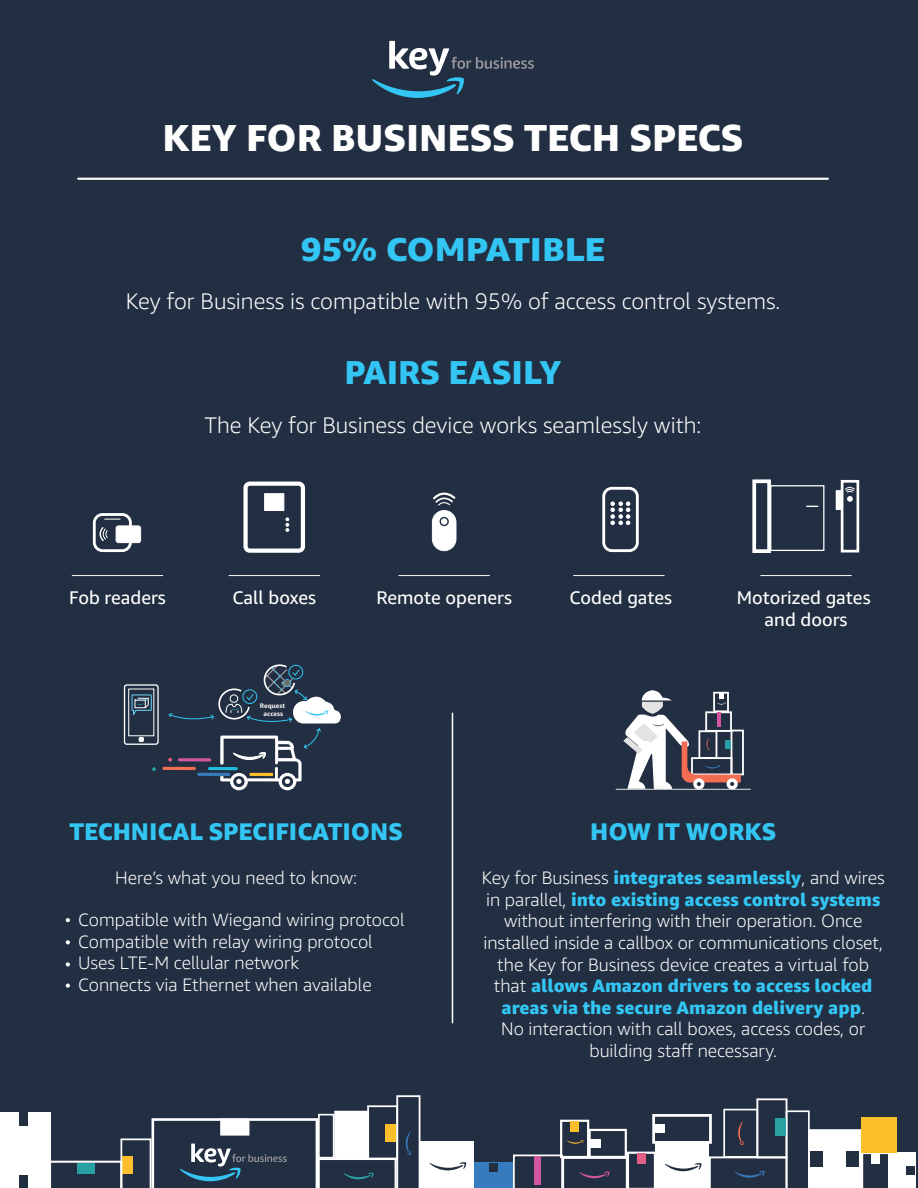
<style>
.page{position:relative;width:918px;height:1188px;background:#222e41}
.page>*{position:absolute;margin:0;border:0;box-sizing:border-box;transform-origin:0 0}
.t1{font:800 37.5px "Amazon Ember";color:#fff}
.t2{font:800 33px "Amazon Ember";color:#33c5f3;scale:1.06 1}
.t3{font:800 33px "Amazon Ember";color:#33c5f3}
.t4{font:800 24px "Amazon Ember";color:#33c5f3}
.t5{font:300 22.5px "Amazon Ember";color:#fff}
.t6{font:18.3px/22px "Amazon Ember";color:#fff;text-align:center}
.t7{font:300 18px/21.6px "Amazon Ember";color:#fff;text-align:center}
.t8{font:700 6.6px/7.8px "Amazon Ember";color:#fff;text-align:center}
.s1{font-weight:800;color:#33c5f3}
</style>
<div class="page">
<svg style="left:372px;top:41px;width:162px;height:57px"></svg>
<div style="left:656px;top:1142px;width:53px;height:46px;background:#fff"></div>
<svg style="left:665px;top:1163px;width:37px;height:8px"></svg>
<div style="left:420px;top:1141px;width:54px;height:47px;background:#fff"></div>
<svg style="left:429px;top:1162px;width:38px;height:8px"></svg>
<div style="left:723px;top:1109px;width:35px;height:49px;border:2px solid #fff"></div>
<div style="left:756px;top:1098px;width:31px;height:60px;border:2px solid #fff"></div>
<div style="left:0;top:1112px;width:50px;height:76px;background:#fff"></div>
<svg style="left:567px;top:1140px;width:17px;height:4px"></svg>
<div style="left:560px;top:1120px;width:29px;height:38px;border:2px solid #fff"></div>
<div style="left:570px;top:1121px;width:9px;height:11px;background:#fdbe2c"></div>
<div style="left:589px;top:1129px;width:38px;height:29px;border:2px solid #fff"></div>
<div style="left:590px;top:1139px;width:11px;height:9px;background:#fff"></div>
<div style="left:652px;top:1114px;width:60px;height:30px;border:3px solid #fff"></div>
<div style="left:654px;top:1125px;width:11px;height:8px;background:#fff"></div>
<svg style="left:709px;top:1110px;width:180px;height:78px"></svg>
<div style="left:871px;top:1153px;width:9px;height:11px;background:#fff"></div>
<div style="left:889px;top:1152px;width:27px;height:36px;background:#fff"></div>
<div style="left:862px;top:1117px;width:35px;height:35px;background:#fdbe2c"></div>
<div style="left:810px;top:1151px;width:12px;height:16px;background:#222f41"></div>
<div style="left:847px;top:1151px;width:12px;height:16px;background:#222f41"></div>
<div style="left:906px;top:1167px;width:9px;height:8px;background:#222f41"></div>
<div style="left:475px;top:1162px;width:38px;height:26px;background:#377bbf"></div>
<div style="left:489px;top:1163px;width:8px;height:9px;background:#222f41"></div>
<div style="left:19px;top:1112px;width:8px;height:14px;background:#222f41"></div>
<div style="left:19px;top:1175px;width:8px;height:13px;background:#222f41"></div>
<svg style="left:513px;top:1152px;width:143px;height:36px"></svg>
<svg style="left:50px;top:1095px;width:370px;height:93px"></svg>
<div style="left:731px;top:730px;width:13px;height:45px;border:2px solid #fff"></div>
<svg style="left:623px;top:690px;width:118px;height:99px"></svg>
<hr style="left:616px;top:789px;width:135px;height:1px;background:#e2e3e2">
<svg style="left:152px;top:767px;width:4px;height:4px"></svg>
<svg style="left:162px;top:664px;width:179px;height:126px"></svg>
<div style="left:124px;top:684px;width:35px;height:61px;border:1px solid #fff;border-radius:2px"></div>
<div style="left:128px;top:689px;width:26px;height:47px;border:1px solid #fff"></div>
<svg style="left:139px;top:737px;width:5px;height:5px"></svg>
<svg style="left:131px;top:694px;width:21px;height:21px"></svg>
<div style="left:93px;top:513px;width:39px;height:39px;border:3px solid #fff;border-radius:8px"></div>
<svg style="left:104px;top:519px;width:16px;height:1px"></svg>
<svg style="left:99px;top:527px;width:9px;height:14px"></svg>
<div style="left:116px;top:526px;width:25px;height:17px;background:#fff;border-radius:2px"></div>
<div style="left:116px;top:526px;width:25px;height:17px;border:1px solid #fff;border-radius:2px"></div>
<div style="left:243px;top:482px;width:62px;height:71px;border:4px solid #fff;border-radius:4px"></div>
<div style="left:264px;top:493px;width:20px;height:18px;background:#fff;border:1px solid #fff"></div>
<svg style="left:286px;top:518px;width:3px;height:14px"></svg>
<svg style="left:433px;top:492px;width:23px;height:14px"></svg>
<div style="left:432px;top:511px;width:24px;height:40px;background:#fff;border-radius:12px"></div>
<div style="left:432px;top:510px;width:24px;height:41px;border:1px solid #fff;border-radius:12px"></div>
<div style="left:440px;top:517px;width:9px;height:9px;border:1px solid #222e41;border-radius:50%"></div>
<hr style="left:72px;top:575px;width:91px;height:1px;background:#fff">
<hr style="left:229px;top:575px;width:91px;height:1px;background:#fff">
<hr style="left:399px;top:575px;width:91px;height:1px;background:#fff">
<hr style="left:78px;top:178px;width:750px;height:2px;background:#fff">
<hr style="left:573px;top:575px;width:92px;height:1px;background:#fff">
<hr style="left:760px;top:575px;width:92px;height:1px;background:#fff">
<svg style="left:66px;top:918px;width:4px;height:4px"></svg>
<svg style="left:66px;top:940px;width:4px;height:4px"></svg>
<svg style="left:66px;top:962px;width:4px;height:5px"></svg>
<svg style="left:66px;top:984px;width:4px;height:4px"></svg>
<div style="left:602px;top:487px;width:37px;height:65px;border:3px solid #fff;border-radius:8px"></div>
<svg style="left:611px;top:502px;width:19px;height:23px"></svg>
<hr style="left:452px;top:713px;width:1px;height:310px;background:#fff">
<svg style="left:845px;top:486px;width:10px;height:7px"></svg>
<div style="left:846px;top:495px;width:7px;height:7px;background:#fff;border-radius:50%"></div>
<div style="left:846px;top:495px;width:8px;height:8px;border:1px solid #222e41;border-radius:50%"></div>
<div style="left:752px;top:479px;width:19px;height:74px;border:4px solid #fff"></div>
<div style="left:841px;top:480px;width:18px;height:72px;border:3px solid #fff"></div>
<div style="left:770px;top:485px;width:54px;height:66px;border:1px solid #fff"></div>
<svg style="left:806px;top:506px;width:12px;height:1px"></svg>
<div style="left:836px;top:490px;width:5px;height:20px;background:#fff"></div>
<h1 class="t1" style="left:163px;top:114px;width:583px">KEY FOR BUSINESS TECH SPECS</h1>
<h2 class="t2" style="left:301px;top:228px;width:289px">95% COMPATIBLE</h2>
<p class="t5" style="left:126px;top:288px;width:656px">Key for Business is compatible with 95% of access control systems.</p>
<h2 class="t3" style="left:345px;top:352px;width:219px">PAIRS EASILY</h2>
<p class="t5" style="left:205px;top:411px;width:498px">The Key for Business device works seamlessly with:</p>
<p class="t6" style="left:69px;top:587px;width:98px">Fob readers</p>
<p class="t6" style="left:232px;top:587px;width:85px">Call boxes</p>
<p class="t6" style="left:376px;top:587px;width:137px">Remote openers</p>
<p class="t6" style="left:569px;top:587px;width:104px">Coded gates</p>
<p class="t6" style="left:737px;top:587px;width:135px">Motorized gates and doors</p>
<p class="t8" style="left:260px;top:702px;width:27px">Request access</p>
<h3 class="t4" style="left:69px;top:817px;width:335px">TECHNICAL SPECIFICATIONS</h3>
<p class="t7" style="left:115px;top:867px;width:243px">Here’s what you need to know:</p>
<p class="t7" style="left:78px;top:909px;width:328px;text-align:left">Compatible with Wiegand wiring protocol Compatible with relay wiring protocol Uses LTE-M cellular network<br>Connects via Ethernet when available</p>
<h3 class="t4" style="left:590px;top:817px;width:188px">HOW IT WORKS</h3>
<p class="t7" style="left:482px;top:867px;width:404px">Key for Business <span class="s1">integrates seamlessly</span>, and wires in parallel, <span class="s1">into existing access control systems </span>without interfering with their operation. Once installed inside a callbox or communications closet, the Key for Business device creates a virtual fob that <span class="s1">allows Amazon drivers to access locked areas via the secure Amazon delivery app</span>.<br>No interaction with call boxes, access codes, or building staff necessary.</p>
</div>
